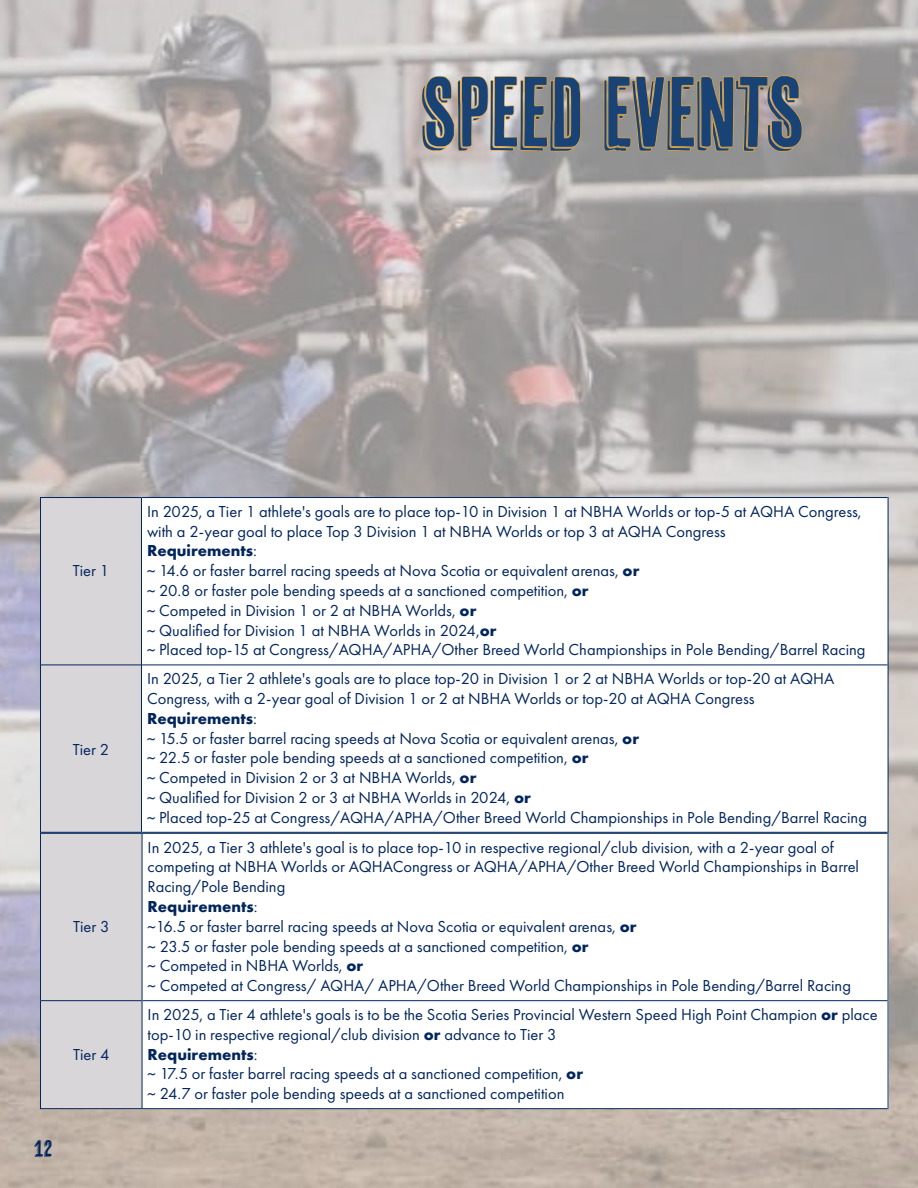
<style>
.page{position:relative;width:918px;height:1188px;background:#fff}
.page>*{position:absolute;margin:0;border:0;box-sizing:border-box;transform-origin:0 0}
.t1{font:99px "Cheap Pine";color:#194375}
.t2{font:22.5px "Cheap Pine";color:#02255c}
.t3{font:16.5px/19.8px "Futura PT";color:#02255c}
.s1{font-weight:700}
</style>
<div class="page">
<img style="left:0;top:0;width:918px;height:1188px">
<svg style="left:422px;top:76px;width:380px;height:76px;background:#b0a494"></svg>
<div style="left:141px;top:665px;width:747px;height:167px;background:#fff"></div>
<div style="left:40px;top:665px;width:101px;height:167px;background:#d9d6da"></div>
<div style="left:141px;top:498px;width:747px;height:167px;background:#fff"></div>
<div style="left:40px;top:498px;width:101px;height:167px;background:#d9d6da"></div>
<hr style="left:41px;top:497px;width:100px;height:1px;background:#02255c">
<hr style="left:41px;top:664px;width:100px;height:1px;background:#02255c">
<hr style="left:40px;top:497px;width:1px;height:168px;background:#02255c">
<hr style="left:141px;top:498px;width:1px;height:167px;background:#02255c">
<hr style="left:141px;top:497px;width:747px;height:1px;background:#02255c">
<hr style="left:142px;top:664px;width:746px;height:1px;background:#02255c">
<hr style="left:888px;top:497px;width:1px;height:168px;background:#02255c">
<hr style="left:41px;top:832px;width:100px;height:1px;background:#02255c">
<hr style="left:40px;top:665px;width:1px;height:168px;background:#02255c">
<hr style="left:141px;top:665px;width:1px;height:167px;background:#02255c">
<hr style="left:141px;top:832px;width:747px;height:1px;background:#02255c">
<hr style="left:888px;top:665px;width:1px;height:168px;background:#02255c">
<div style="left:142px;top:1001px;width:746px;height:108px;background:#fff"></div>
<div style="left:40px;top:1001px;width:102px;height:108px;background:#d9d6da"></div>
<div style="left:142px;top:833px;width:746px;height:168px;background:#fff"></div>
<div style="left:40px;top:833px;width:102px;height:168px;background:#d9d6da"></div>
<hr style="left:41px;top:833px;width:101px;height:1px;background:#02255c">
<hr style="left:41px;top:1000px;width:101px;height:1px;background:#02255c">
<hr style="left:40px;top:833px;width:1px;height:168px;background:#02255c">
<hr style="left:142px;top:834px;width:1px;height:167px;background:#02255c">
<hr style="left:142px;top:833px;width:746px;height:1px;background:#02255c">
<hr style="left:143px;top:1000px;width:745px;height:1px;background:#02255c">
<hr style="left:888px;top:833px;width:1px;height:168px;background:#02255c">
<hr style="left:41px;top:1108px;width:101px;height:1px;background:#02255c">
<hr style="left:40px;top:1001px;width:1px;height:108px;background:#02255c">
<hr style="left:142px;top:1001px;width:1px;height:107px;background:#02255c">
<hr style="left:142px;top:1108px;width:746px;height:1px;background:#02255c">
<hr style="left:888px;top:1001px;width:1px;height:108px;background:#02255c">
<h1 class="t1" style="left:423px;top:58px;width:384px">SPEED EVENTS</h1>
<p class="t3" style="left:73px;top:561px;width:38px">Tier 1</p>
<p class="t3" style="left:73px;top:739px;width:38px">Tier 2</p>
<p class="t3" style="left:73px;top:916px;width:38px">Tier 3</p>
<p class="t3" style="left:73px;top:1044px;width:38px">Tier 4</p>
<h2 class="t2" style="left:35px;top:1136px;width:19px">12</h2>
<p class="t3" style="left:147px;top:501px;width:720px">In 2025, a Tier 1 athlete's goals are to place top-10 in Division 1 at NBHA Worlds or top-5 at AQHA Congress, with a 2-year goal to place Top 3 Division 1 at NBHA Worlds or top 3 at AQHA Congress<br><span class="s1">Requirements</span>:<br>~ 14.6 or faster barrel racing speeds at Nova Scotia or equivalent arenas, <span class="s1">or<br></span>~ 20.8 or faster pole bending speeds at a sanctioned competition, <span class="s1">or<br></span>~ Competed in Division 1 or 2 at NBHA Worlds, <span class="s1">or<br></span>~ Qualified for Division 1 at NBHA Worlds in 2024,<span class="s1">or<br></span>~ Placed top-15 at Congress/AQHA/APHA/Other Breed World Championships in Pole Bending/Barrel Racing</p>
<p class="t3" style="left:147px;top:669px;width:722px">In 2025, a Tier 2 athlete's goals are to place top-20 in Division 1 or 2 at NBHA Worlds or top-20 at AQHA Congress, with a 2-year goal of Division 1 or 2 at NBHA Worlds or top-20 at AQHA Congress <span class="s1">Requirements</span>:<br>~ 15.5 or faster barrel racing speeds at Nova Scotia or equivalent arenas, <span class="s1">or<br></span>~ 22.5 or faster pole bending speeds at a sanctioned competition, <span class="s1">or<br></span>~ Competed in Division 2 or 3 at NBHA Worlds, <span class="s1">or<br></span>~ Qualified for Division 2 or 3 at NBHA Worlds in 2024, <span class="s1">or<br></span>~ Placed top-25 at Congress/AQHA/APHA/Other Breed World Championships in Pole Bending/Barrel Racing</p>
<p class="t3" style="left:148px;top:837px;width:713px">In 2025, a Tier 3 athlete's goal is to place top-10 in respective regional/club division, with a 2-year goal of competing at NBHA Worlds or AQHACongress or AQHA/APHA/Other Breed World Championships in Barrel Racing/Pole Bending<br><span class="s1">Requirements</span>:<br>~16.5 or faster barrel racing speeds at Nova Scotia or equivalent arenas, <span class="s1">or<br></span>~ 23.5 or faster pole bending speeds at a sanctioned competition, <span class="s1">or<br></span>~ Competed in NBHA Worlds, <span class="s1">or<br></span>~ Competed at Congress/ AQHA/ APHA/Other Breed World Championships in Pole Bending/Barrel Racing</p>
<p class="t3" style="left:148px;top:1005px;width:732px">In 2025, a Tier 4 athlete's goals is to be the Scotia Series Provincial Western Speed High Point Champion <span class="s1">or</span> place top-10 in respective regional/club division <span class="s1">or</span> advance to Tier 3<br><span class="s1">Requirements</span>:<br>~ 17.5 or faster barrel racing speeds at a sanctioned competition, <span class="s1">or<br></span>~ 24.7 or faster pole bending speeds at a sanctioned competition</p>
</div>
